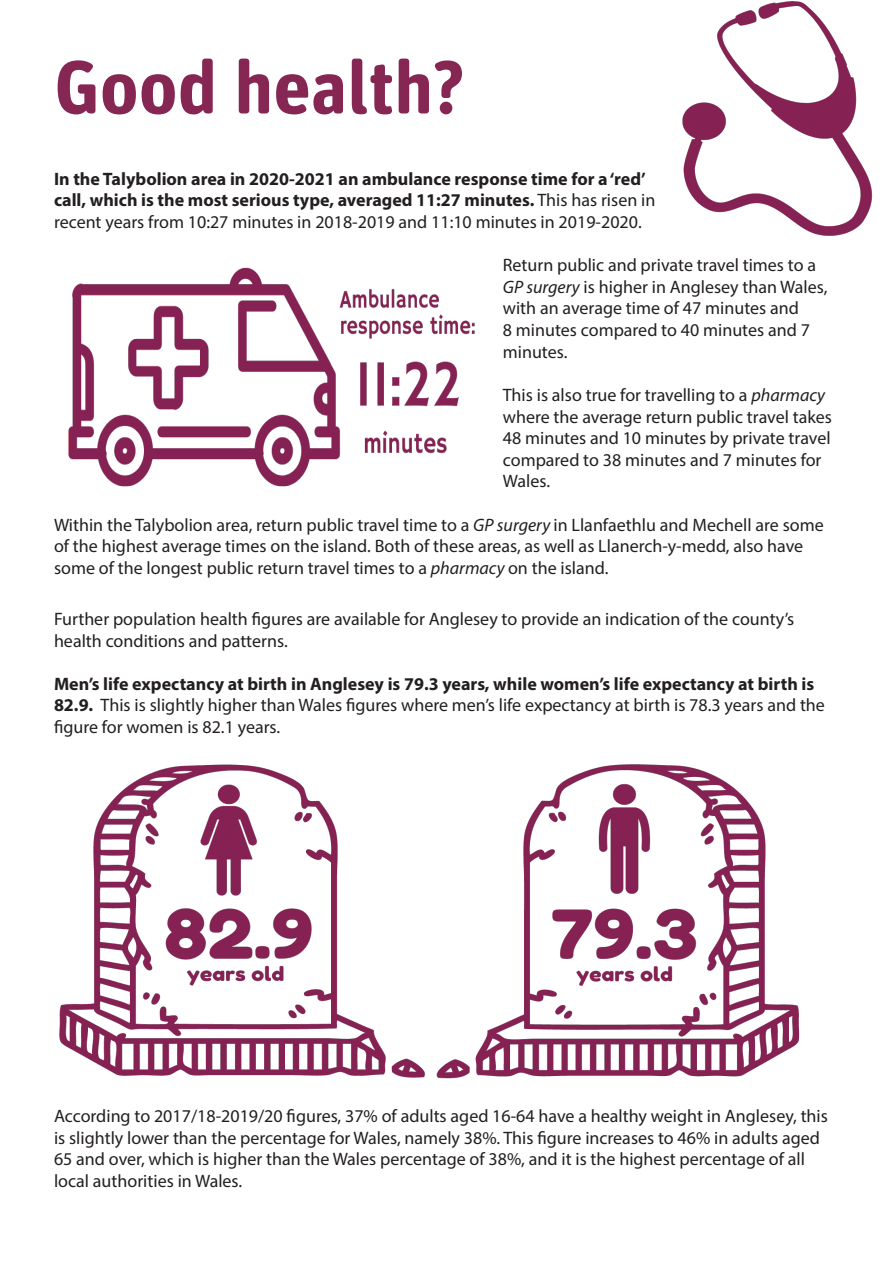
<style>
.page{position:relative;width:893px;height:1263px;background:#fff}
.page>*{position:absolute;margin:0;border:0;box-sizing:border-box;transform-origin:0 0}
.t1{font:700 75px "Unit Rounded Pro";color:#862653}
.t2{font:18px/21.6px "Myriad Pro";color:#231f20}
.t3{font:700 18px/21.6px "Myriad Pro";color:#231f20}
.s1{font-weight:400}
.s2{font-style:italic}
.s3{font-weight:700}
</style>
<div class="page">
<img style="left:436px;top:764px;width:364px;height:315px">
<img style="left:59px;top:764px;width:366px;height:314px">
<img style="left:682px;top:1px;width:191px;height:235px">
<img style="left:68px;top:267px;width:407px;height:220px">
<p class="t1" style="left:54px;top:34px;width:413px">Good health?</p>
<p class="t3" style="left:54px;top:167px;width:603px">In the Talybolion area in 2020-2021 an ambulance response time for a ‘red’ call, which is the most serious type, averaged 11:27 minutes. <span class="s1">This has risen in recent years from 10:27 minutes in 2018-2019 and 11:10 minutes in 2019-2020.</span></p>
<p class="t2" style="left:503px;top:254px;width:326px">Return public and private travel times to a <span class="s2">GP surgery</span> is higher in Anglesey than Wales, with an average time of 47 minutes and<br>8 minutes compared to 40 minutes and 7 minutes.</p>
<p class="t2" style="left:503px;top:384px;width:331px">This is also true for travelling to a <span class="s2">pharmacy </span>where the average return public travel takes 48 minutes and 10 minutes by private travel compared to 38 minutes and 7 minutes for Wales.</p>
<p class="t2" style="left:54px;top:513px;width:771px">Within the Talybolion area, return public travel time to a <span class="s2">GP surgery</span> in Llanfaethlu and Mechell are some of the highest average times on the island. Both of these areas, as well as Llanerch-y-medd, also have some of the longest public return travel times to a <span class="s2">pharmacy</span> on the island.</p>
<p class="t2" style="left:54px;top:608px;width:742px">Further population health figures are available for Anglesey to provide an indication of the county’s health conditions and patterns.</p>
<p class="t2" style="left:54px;top:673px;width:772px"><span class="s3">Men’s life expectancy at birth in Anglesey is 79.3 years, while women’s life expectancy at birth is<br>82.9.</span> This is slightly higher than Wales figures where men’s life expectancy at birth is 78.3 years and the figure for women is 82.1 years.</p>
<p class="t2" style="left:54px;top:1105px;width:775px">According to 2017/18-2019/20 figures, 37% of adults aged 16-64 have a healthy weight in Anglesey, this is slightly lower than the percentage for Wales, namely 38%. This figure increases to 46% in adults aged 65 and over, which is higher than the Wales percentage of 38%, and it is the highest percentage of all local authorities in Wales.</p>
</div>
